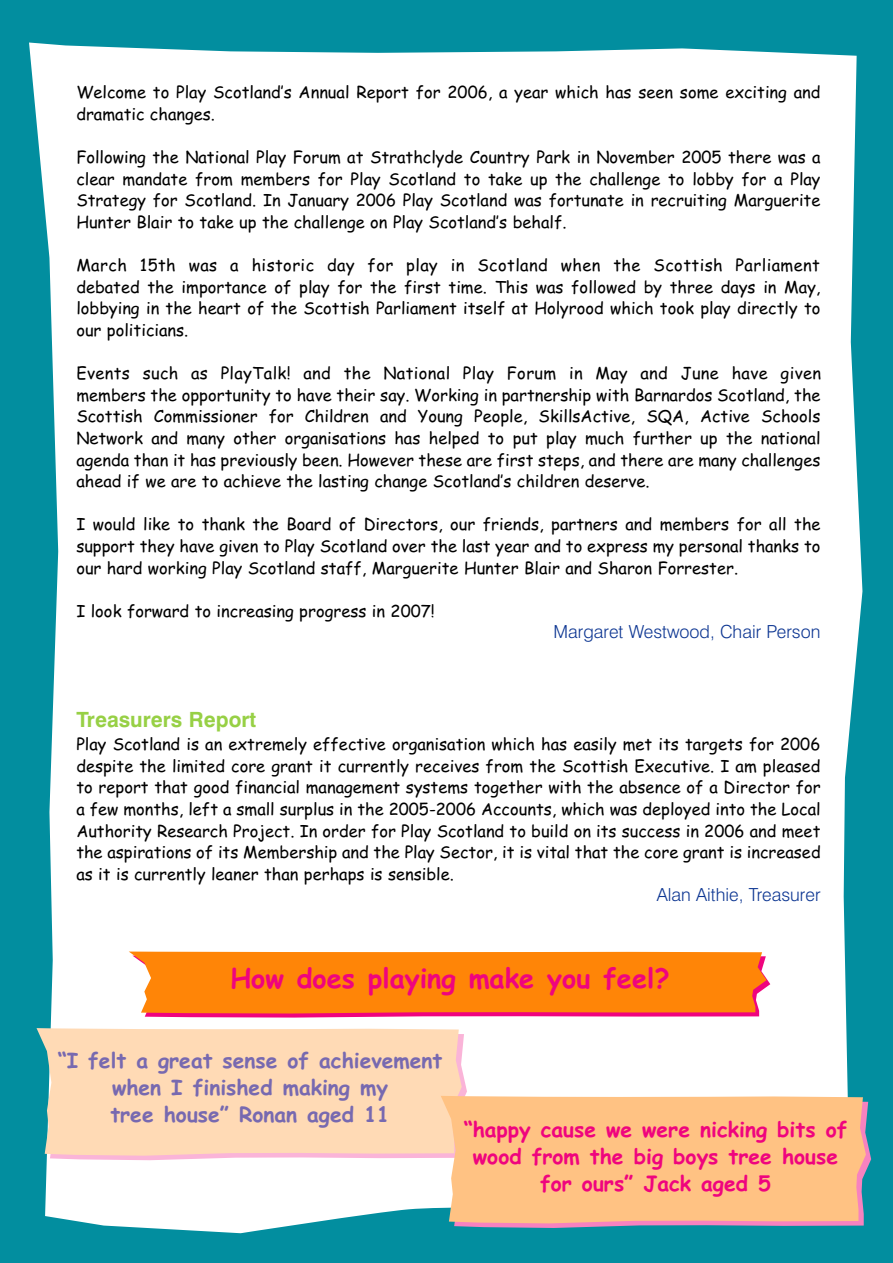
<style>
.page{position:relative;width:893px;height:1263px;background:#028e9f}
.page>*{position:absolute;margin:0;border:0;box-sizing:border-box;transform-origin:0 0}
.t1{font:700 27px "Comic Sans MS";color:#ef047e}
.t2{font:700 21px/27.2px "Comic Sans MS";color:#ef047e;text-align:center}
.t3{font:700 21px/27.2px "Comic Sans MS";color:#7769b0;text-align:center}
.t4{font:700 21px "Swiss 721 BT";color:#97d045}
.t5{font:300 18px "Swiss 721 BT";color:#0d3692}
.t6{font:16.5px/21.6px "Comic Sans MS";color:#000;text-align:justify}
</style>
<div class="page">
<div style="left:29px;top:43px;width:833px;height:1190px;background:#fff"></div>
<svg style="left:129px;top:951px;width:641px;height:66px;background:#fd831c"></svg>
<svg style="left:42px;top:1033px;width:425px;height:127px;background:#f9d3e8"></svg>
<div style="left:37px;top:1028px;width:425px;height:128px;background:#ffdab5"></div>
<svg style="left:446px;top:1101px;width:425px;height:127px"></svg>
<div style="left:441px;top:1096px;width:425px;height:127px;background:#ffc283"></div>
<p class="t6" style="left:76px;top:82px;width:746px">Welcome to Play Scotland’s Annual Report for 2006, a year which has seen some exciting and dramatic changes.</p>
<p class="t6" style="left:76px;top:147px;width:746px">Following the National Play Forum at Strathclyde Country Park in November 2005 there was a clear mandate from members for Play Scotland to take up the challenge to lobby for a Play Strategy for Scotland. In January 2006 Play Scotland was fortunate in recruiting Marguerite Hunter Blair to take up the challenge on Play Scotland’s behalf.</p>
<p class="t6" style="left:76px;top:255px;width:746px">March 15th was a historic day for play in Scotland when the Scottish Parliament debated the importance of play for the first time. This was followed by three days in May, lobbying in the heart of the Scottish Parliament itself at Holyrood which took play directly to our politicians.</p>
<p class="t6" style="left:76px;top:363px;width:746px">Events such as PlayTalk! and the National Play Forum in May and June have given members the opportunity to have their say. Working in partnership with Barnardos Scotland, the Scottish Commissioner for Children and Young People, SkillsActive, SQA, Active Schools Network and many other organisations has helped to put play much further up the national agenda than it has previously been. However these are first steps, and there are many challenges ahead if we are to achieve the lasting change Scotland’s children deserve.</p>
<p class="t6" style="left:76px;top:514px;width:746px">I would like to thank the Board of Directors, our friends, partners and members for all the support they have given to Play Scotland over the last year and to express my personal thanks to our hard working Play Scotland staff, Marguerite Hunter Blair and Sharon Forrester.</p>
<p class="t6" style="left:76px;top:600px;width:360px">I look forward to increasing progress in 2007!</p>
<p class="t5" style="left:554px;top:625px;width:268px">Margaret Westwood, Chair Person</p>
<p class="t4" style="left:76px;top:712px;width:181px">Treasurers Report</p>
<p class="t6" style="left:76px;top:734px;width:746px">Play Scotland is an extremely effective organisation which has easily met its targets for 2006 despite the limited core grant it currently receives from the Scottish Executive. I am pleased to report that good financial management systems together with the absence of a Director for a few months, left a small surplus in the 2005-2006 Accounts, which was deployed into the Local Authority Research Project. In order for Play Scotland to build on its success in 2006 and meet the aspirations of its Membership and the Play Sector, it is vital that the core grant is increased as it is currently leaner than perhaps is sensible.</p>
<p class="t5" style="left:657px;top:888px;width:165px">Alan Aithie, Treasurer</p>
<h1 class="t1" style="left:230px;top:963px;width:441px">How does playing make you feel?</h1>
<p class="t3" style="left:58px;top:1047px;width:386px">“I felt a great sense of achievement when I finished making my<br>tree house” Ronan aged 11</p>
<p class="t2" style="left:464px;top:1116px;width:385px">“happy cause we were nicking bits of wood from the big boys tree house for ours” Jack aged 5</p>
</div>
